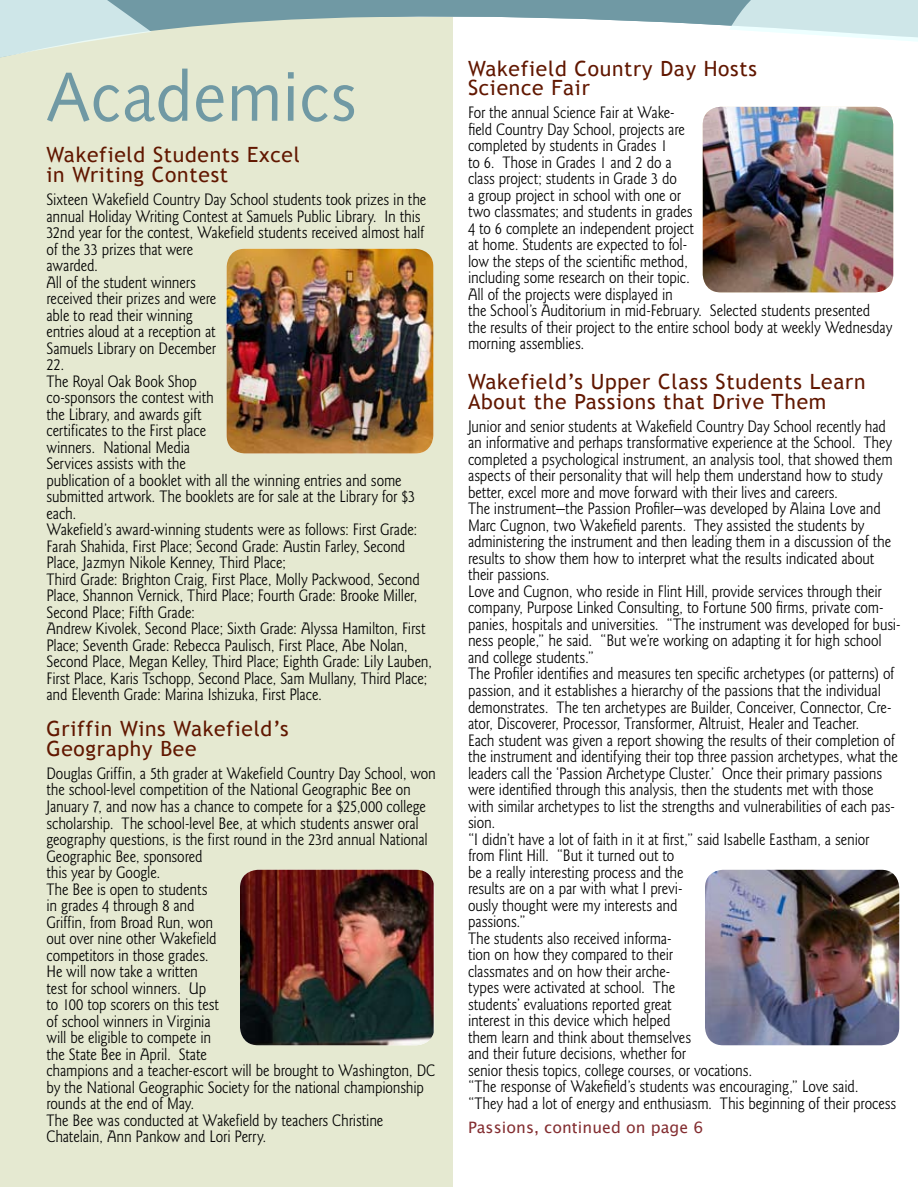
<style>
.page{position:relative;width:918px;height:1188px;background:#fff}
.page>*{position:absolute;margin:0;border:0;box-sizing:border-box;transform-origin:0 0}
.t1{font:72px "AYT Struktur";letter-spacing:.01em;color:#7099a4;scale:.95 1}
.t2{font:21px/19.5px "Trebuchet MS";letter-spacing:.035em;color:#611700}
.t3{font:17.25px/16.5px "AYT Goudy Sans";letter-spacing:-.01em;color:#000;scale:.9 1}
.t4{font:15.75px "Lucida Grande";letter-spacing:.005em;color:#832d30}
</style>
<div class="page">
<div style="left:1px;top:17px;width:452px;height:1170px;background:#e5e9d1"></div>
<svg style="left:152px;top:0;width:577px;height:31px;fill:#7099a4"></svg>
<svg style="left:729px;top:0;width:189px;height:42px"></svg>
<svg style="left:0;top:0;width:152px;height:60px"></svg>
<img style="left:227px;top:249px;width:206px;height:204px">
<img style="left:240px;top:870px;width:194px;height:175px">
<img style="left:703px;top:107px;width:190px;height:185px">
<img style="left:705px;top:870px;width:194px;height:175px">
<h1 class="t1" style="left:46px;top:56px;width:328px">Academics</h1>
<p class="t2" style="left:46px;top:146px;width:255px">Wakefield Students Excel in Writing Contest</p>
<p class="t3" style="left:46px;top:192px;width:430px">Sixteen Wakefield Country Day School students took prizes in the annual Holiday Writing Contest at Samuels Public Library. In this 32nd year for the contest, Wakefield students received almost half of the 33 prizes that were<br>awarded.<br>All of the student winners<br>received their prizes and were<br>able to read their winning<br>entries aloud at a reception at<br>Samuels Library on December<br>22.<br>The Royal Oak Book Shop<br>co-sponsors the contest with<br>the Library, and awards gift<br>certificates to the First place<br>winners. National Media<br>Services assists with the<br>publication of a booklet with all the winning entries and some submitted artwork. The booklets are for sale at the Library for $3 each.<br>Wakefield’s award-winning students were as follows: First Grade:<br>Farah Shahida, First Place; Second Grade: Austin Farley, Second Place, Jazmyn Nikole Kenney, Third Place;<br>Third Grade: Brighton Craig, First Place, Molly Packwood, Second Place, Shannon Vernick, Third Place; Fourth Grade: Brooke Miller, Second Place; Fifth Grade:<br>Andrew Kivolek, Second Place; Sixth Grade: Alyssa Hamilton, First Place; Seventh Grade: Rebecca Paulisch, First Place, Abe Nolan, Second Place, Megan Kelley, Third Place; Eighth Grade: Lily Lauben, First Place, Karis Tschopp, Second Place, Sam Mullany, Third Place; and Eleventh Grade: Marina Ishizuka, First Place.</p>
<p class="t2" style="left:46px;top:719px;width:244px">Griffin Wins Wakefield’s<br>Geography Bee</p>
<p class="t3" style="left:46px;top:765px;width:434px">Douglas Griffin, a 5th grader at Wakefield Country Day School, won the school-level competition of the National Geographic Bee on January 7, and now has a chance to compete for a $25,000 college scholarship. The school-level Bee, at which students answer oral geography questions, is the first round in the 23rd annual National Geographic Bee, sponsored<br>this year by Google.<br>The Bee is open to students<br>in grades 4 through 8 and<br>Griffin, from Broad Run, won<br>out over nine other Wakefield<br>competitors in those grades.<br>He will now take a written<br>test for school winners. Up<br>to 100 top scorers on this test<br>of school winners in Virginia<br>will be eligible to compete in<br>the State Bee in April. State<br>champions and a teacher-escort will be brought to Washington, DC by the National Geographic Society for the national championship rounds at the end of May.<br>The Bee was conducted at Wakefield by teachers Christine Chatelain, Ann Pankow and Lori Perry.</p>
<p class="t2" style="left:468px;top:59px;width:291px">Wakefield Country Day Hosts<br>Science Fair</p>
<p class="t3" style="left:468px;top:105px;width:473px">For the annual Science Fair at Wake-<br>field Country Day School, projects are<br>completed by students in Grades 1<br>to 6. Those in Grades 1 and 2 do a<br>class project; students in Grade 3 do<br>a group project in school with one or<br>two classmates; and students in grades<br>4 to 6 complete an independent project<br>at home. Students are expected to fol-<br>low the steps of the scientific method,<br>including some research on their topic.<br>All of the projects were displayed in<br>the School’s Auditorium in mid-February. Selected students presented the results of their project to the entire school body at weekly Wednesday morning assemblies.</p>
<p class="t2" style="left:468px;top:372px;width:399px">Wakefield’s Upper Class Students Learn<br>About the Passions that Drive Them</p>
<p class="t3" style="left:468px;top:418px;width:482px">Junior and senior students at Wakefield Country Day School recently had an informative and perhaps transformative experience at the School. They completed a psychological instrument, an analysis tool, that showed them aspects of their personality that will help them understand how to study better, excel more and move forward with their lives and careers.<br>The instrument—the Passion Profiler—was developed by Alaina Love and Marc Cugnon, two Wakefield parents. They assisted the students by administering the instrument and then leading them in a discussion of the results to show them how to interpret what the results indicated about their passions.<br>Love and Cugnon, who reside in Flint Hill, provide services through their company, Purpose Linked Consulting, to Fortune 500 firms, private com&shy;panies, hospitals and universities. “The instrument was developed for busi&shy;ness people,” he said. “But we’re working on adapting it for high school and college students.”<br>The Profiler identifies and measures ten specific archetypes (or patterns) of passion, and it establishes a hierarchy of the passions that the individual demonstrates. The ten archetypes are Builder, Conceiver, Connector, Cre&shy;ator, Discoverer, Processor, Transformer, Altruist, Healer and Teacher.<br>Each student was given a report showing the results of their completion of the instrument and identifying their top three passion archetypes, what the leaders call the ‘Passion Archetype Cluster.’ Once their primary passions were identified through this analysis, then the students met with those with similar archetypes to list the strengths and vulnerabilities of each pas&shy;sion.<br>“I didn’t have a lot of faith in it at first,” said Isabelle Eastham, a senior<br>from Flint Hill. “But it turned out to<br>be a really interesting process and the<br>results are on a par with what I previ-<br>ously thought were my interests and<br>passions.”<br>The students also received informa-<br>tion on how they compared to their<br>classmates and on how their arche-<br>types were activated at school. The<br>students’ evaluations reported great<br>interest in this device which helped<br>them learn and think about themselves<br>and their future decisions, whether for<br>senior thesis topics, college courses, or vocations.<br>“The response of Wakefield’s students was encouraging,” Love said.<br>“They had a lot of energy and enthusiasm. This beginning of their process</p>
<p class="t4" style="left:468px;top:1118px;width:237px">Passions, continued on page 6</p>
</div>
